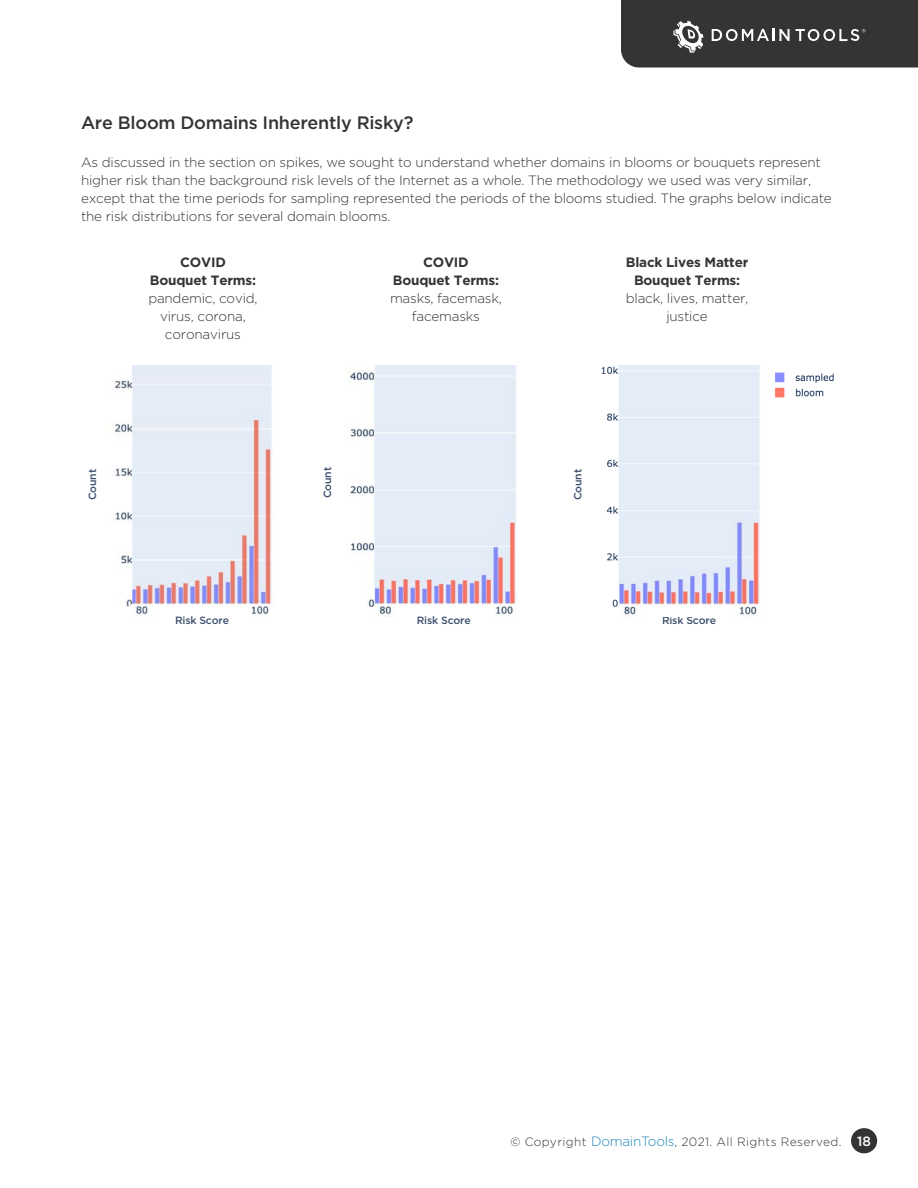
<style>
.page{position:relative;width:918px;height:1188px;background:#fff}
.page>*{position:absolute;margin:0;border:0;box-sizing:border-box;transform-origin:0 0}
.t1{font:500 18px "Gotham";letter-spacing:-.015em;color:#343433}
.body{font:300 13.5px/18px "Gotham";letter-spacing:-.015em;color:#343433;text-align:center}
.body-2{font:700 13.5px/18px "Gotham";letter-spacing:-.015em;color:#343433;text-align:center}
.t2{font:300 12px "Gotham";letter-spacing:.03em;color:#343433}
.body-3{font:500 10.5px "Gotham";letter-spacing:-.015em;color:#3b4f6c}
.s1{font-weight:700}
.s2{font-weight:300}
.s3{font-size:13.5px;color:#2088b7}
.s4{font-weight:500;font-size:13.5px;color:#fff}
</style>
<div class="page">
<img style="left:132px;top:366px;width:140px;height:250px">
<img style="left:115px;top:380px;width:17px;height:227px">
<img style="left:374px;top:366px;width:143px;height:250px">
<img style="left:349px;top:370px;width:25px;height:237px">
<img style="left:619px;top:366px;width:141px;height:250px">
<img style="left:601px;top:366px;width:18px;height:241px">
<img style="left:775px;top:372px;width:59px;height:26px">
<svg style="left:621px;top:0;width:297px;height:68px;background:#40403f"></svg>
<div style="left:851px;top:1128px;width:26px;height:25px;background:#343433;border-radius:50%"></div>
<p class="t1" style="left:81px;top:111px;width:334px">Are Bloom Domains Inherently Risky?</p>
<p class="body" style="left:81px;top:153px;width:752px;text-align:left">As discussed in the section on spikes, we sought to understand whether domains in blooms or bouquets represent higher risk than the background risk levels of the Internet as a whole. The methodology we used was very similar, except that the time periods for sampling represented the periods of the blooms studied. The graphs below indicate the risk distributions for several domain blooms.</p>
<p class="body" style="left:148px;top:253px;width:111px"><span class="s1">COVID<br>Bouquet Terms: </span>pandemic, covid, virus, corona, coronavirus</p>
<p class="body" style="left:390px;top:253px;width:113px"><span class="s1">COVID<br>Bouquet Terms: </span>masks, facemask, facemasks</p>
<p class="body-2" style="left:626px;top:253px;width:124px">Black Lives Matter<br>Bouquet Terms: <span class="s2">black, lives, matter, justice</span></p>
<p class="body-3" style="left:86px;top:500px;width:33px;rotate:-90deg">Count</p>
<p class="body-3" style="left:175px;top:614px;width:55px">Risk Score</p>
<p class="body-3" style="left:321px;top:498px;width:33px;rotate:-90deg">Count</p>
<p class="body-3" style="left:417px;top:614px;width:55px">Risk Score</p>
<p class="body-3" style="left:571px;top:500px;width:33px;rotate:-90deg">Count</p>
<p class="body-3" style="left:662px;top:614px;width:55px">Risk Score</p>
<p class="t2" style="left:511px;top:1134px;width:362px">© Copyright <span class="s3">DomainTools</span>, 2021. All Rights Reserved. <span class="s4">18</span></p>
</div>
